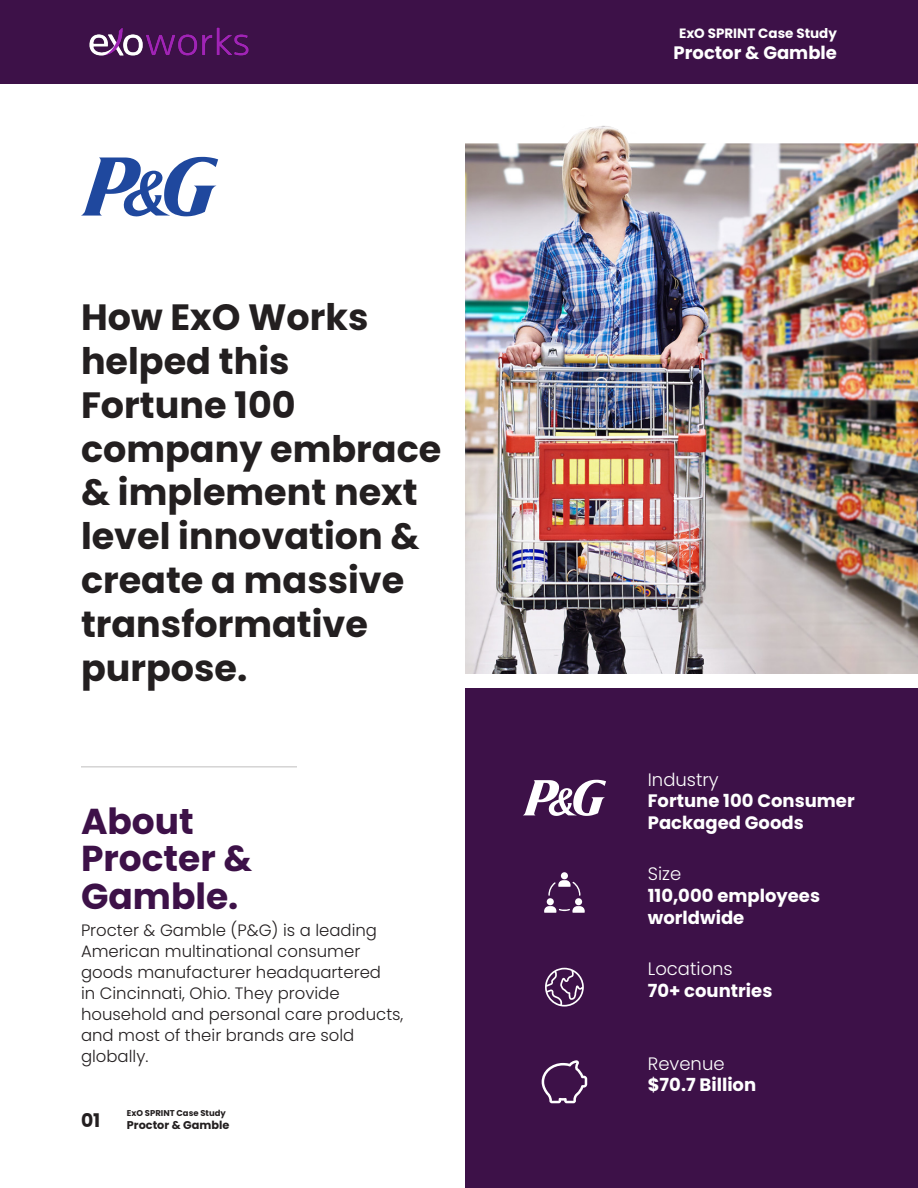
<style>
.page{position:relative;width:918px;height:1188px;background:#fff}
.page>*{position:absolute;margin:0;border:0;box-sizing:border-box;transform-origin:0 0}
.t1{font:700 36.6px/43.8px "Poppins";color:#231f20}
.t2{font:700 36px/37.2px "Poppins";color:#3d1148}
.t3{font:700 18.75px "Poppins";color:#231f20}
.t4{font:700 18px/21.6px "Poppins";color:#fff}
.t5{font:300 18px "Poppins";color:#fff}
.t6{font:300 16.5px/21px "Poppins";color:#231f20}
.t7{font:700 13.5px "Poppins";color:#fff}
.t8{font:700 11.25px "Poppins";color:#231f20}
.t9{font:700 8.4px "Poppins";color:#231f20}
</style>
<div class="page">
<div style="left:0;top:0;width:918px;height:84px;background:#3d1148"></div>
<img style="left:89px;top:27px;width:160px;height:29px">
<div style="left:465px;top:688px;width:453px;height:500px;background:#3d1148"></div>
<img style="left:465px;top:125px;width:453px;height:549px">
<svg style="left:81px;top:157px;width:137px;height:59px"></svg>
<svg style="left:545px;top:968px;width:39px;height:39px"></svg>
<svg style="left:542px;top:1060px;width:45px;height:43px"></svg>
<svg style="left:523px;top:780px;width:83px;height:36px"></svg>
<div style="left:561px;top:872px;width:7px;height:7px;background:#fff;border-radius:50%"></div>
<svg style="left:548px;top:880px;width:32px;height:16px"></svg>
<div style="left:547px;top:898px;width:7px;height:7px;background:#fff;border-radius:50%"></div>
<div style="left:575px;top:898px;width:7px;height:7px;background:#fff;border-radius:50%"></div>
<svg style="left:544px;top:906px;width:41px;height:7px"></svg>
<hr style="left:81px;top:766px;width:216px;height:2px;background:#231f20">
<p class="t1" style="left:81px;top:295px;width:289px">How ExO Works helped this</p>
<p class="t1" style="left:81px;top:383px;width:362px">Fortune 100 company embrace &amp; implement next level innovation &amp; create a massive transformative purpose.</p>
<p class="t2" style="left:81px;top:803px;width:114px">About</p>
<p class="t2" style="left:81px;top:840px;width:173px">Procter &amp;<br>Gamble.</p>
<p class="t6" style="left:81px;top:920px;width:324px">Procter &amp; Gamble (P&amp;G) is a leading<br>American multinational consumer goods manufacturer headquartered<br>in Cincinnati, Ohio. They provide household and personal care products, and most of their brands are sold globally.</p>
<p class="t9" style="left:127px;top:1108px;width:101px">ExO SPRINT Case Study</p>
<p class="t3" style="left:81px;top:1109px;width:21px">01</p>
<p class="t8" style="left:127px;top:1119px;width:104px">Proctor &amp; Gamble</p>
<p class="t7" style="left:679px;top:25px;width:159px">ExO SPRINT Case Study</p>
<p class="t4" style="left:674px;top:42px;width:165px">Proctor &amp; Gamble</p>
<p class="t5" style="left:648px;top:769px;width:72px">Industry</p>
<p class="t4" style="left:648px;top:790px;width:208px">Fortune 100 Consumer<br>Packaged Goods</p>
<p class="t5" style="left:648px;top:864px;width:35px">Size</p>
<p class="t4" style="left:648px;top:885px;width:174px">110,000 employees worldwide</p>
<p class="t5" style="left:648px;top:958px;width:86px">Locations</p>
<p class="t4" style="left:648px;top:980px;width:126px">70+ countries</p>
<p class="t5" style="left:648px;top:1053px;width:78px">Revenue</p>
<p class="t4" style="left:648px;top:1074px;width:110px">$70.7 Billion</p>
</div>
